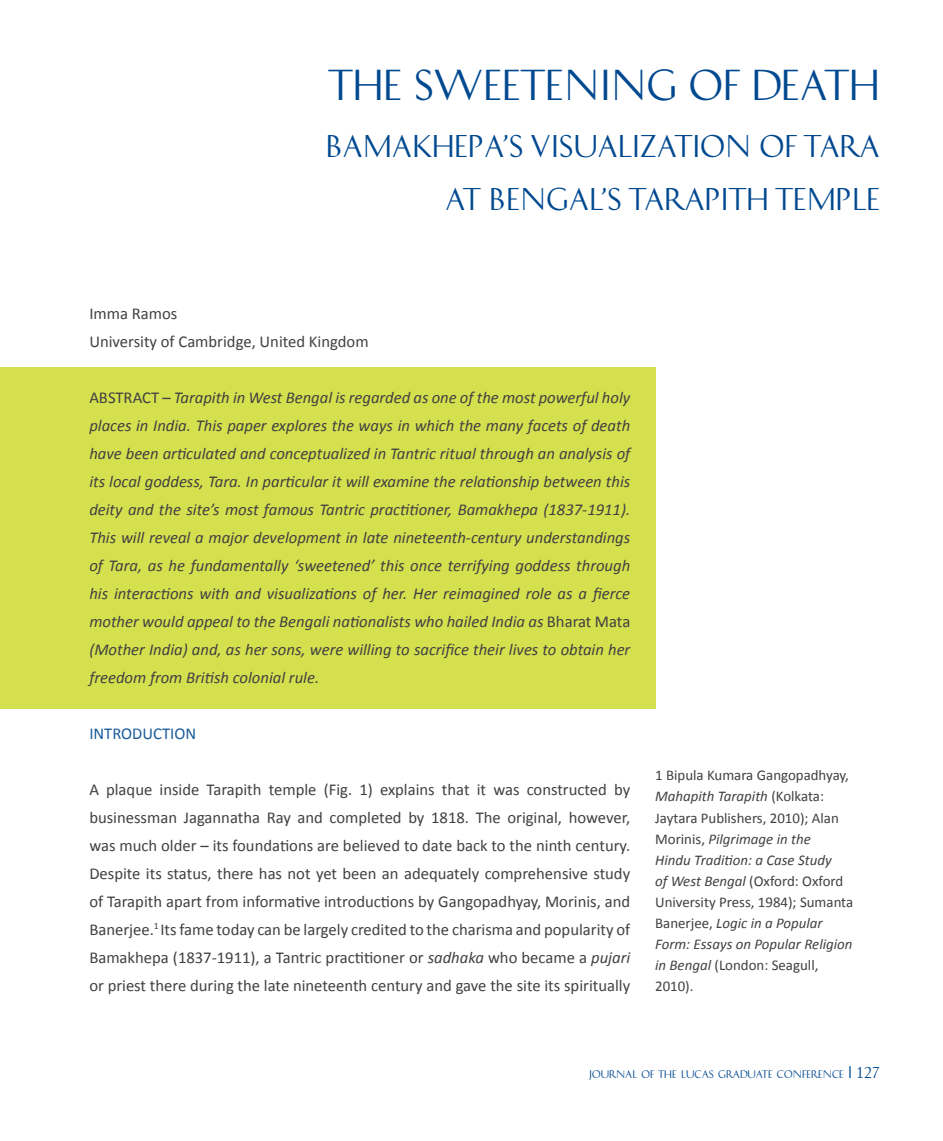
<style>
.page{position:relative;width:943px;height:1141px;background:#fff}
.page>*{position:absolute;margin:0;border:0;box-sizing:border-box;transform-origin:0 0}
.t1{font:38.5px "History Two";color:#004990}
.t2{font:28px/52.5px "History Two";color:#004990;text-align:right}
.t3{font:italic 16.62px/28px "Calibri";color:#414042;text-align:justify}
.t4{font:16.62px/28px "Calibri";color:#414042}
.t5{font:16.62px "Calibri";color:#1a5c9b}
.t6{font:14.88px/21px "Calibri";color:#414042}
.t7{font:9.8px "History Two";color:#004990}
.s1{font-style:normal}
.s2{font-style:italic}
.s3{font-size:14px}
</style>
<div class="page">
<div style="left:0;top:367px;width:655px;height:342px;background:#d5e04e"></div>
<p class="t1" style="left:328px;top:61px;width:553px">THE SWEETENING OF DEATH</p>
<p class="t2" style="left:326px;top:121px;width:555px">BAMAKHEPA’S VISUALIZATION OF TARA<br>AT BENGAL’S TARAPITH TEMPLE</p>
<p class="t4" style="left:89px;top:298px;width:281px">Imma Ramos<br>University of Cambridge, United Kingdom</p>
<p class="t3" style="left:89px;top:382px;width:542px"><span class="s1">ABSTRACT –</span> Tarapith in West Bengal is regarded as one of the most powerful holy places in India. This paper explores the ways in which the many facets of death have been articulated and conceptualized in Tantric ritual through an analysis of its local goddess, Tara. In particular it will examine the relationship between this deity and the site’s most famous Tantric practitioner, Bamakhepa (1837-1911).<br>This will reveal a major development in late nineteenth-century understandings of Tara, as he fundamentally ‘sweetened’ this once terrifying goddess through his interactions with and visualizations of her. Her reimagined role as a fierce mother would appeal to the Bengali nationalists who hailed India as <span class="s1">Bharat Mata </span>(Mother India) and, as her sons, were willing to sacrifice their lives to obtain her freedom from British colonial rule.</p>
<p class="t5" style="left:89px;top:723px;width:108px">INTRODUCTION</p>
<p class="t4" style="left:89px;top:774px;width:542px;text-align:justify">A plaque inside Tarapith temple (Fig. 1) explains that it was constructed by businessman Jagannatha Ray and completed by 1818. The original, however, was much older – its foundations are believed to date back to the ninth century.<br>Despite its status, there has not yet been an adequately comprehensive study of Tarapith apart from informative introductions by Gangopadhyay, Morinis, and Banerjee.<sup>1</sup> Its fame today can be largely credited to the charisma and popularity of Bamakhepa (1837-1911), a Tantric practitioner or <span class="s2">sadhaka</span> who became a <span class="s2">pujari </span>or priest there during the late nineteenth century and gave the site its spiritually</p>
<p class="t6" style="left:655px;top:764px;width:200px">1 Bipula Kumara Gangopadhyay,<br><span class="s2">Mahapith Tarapith</span> (Kolkata:<br>Jaytara Publishers, 2010); Alan<br>Morinis, <span class="s2">Pilgrimage in the<br>Hindu Tradition: a Case Study<br>of West Bengal</span> (Oxford: Oxford<br>University Press, 1984); Sumanta<br>Banerjee, <span class="s2">Logic in a Popular<br>Form: Essays on Popular Religion in Bengal</span> (London: Seagull,<br>2010).</p>
<p class="t7" style="left:589px;top:1068px;width:292px">JOURNAL OF THE LUCAS GRADUATE CONFERENCE <span class="s3">| 127</span></p>
</div>
